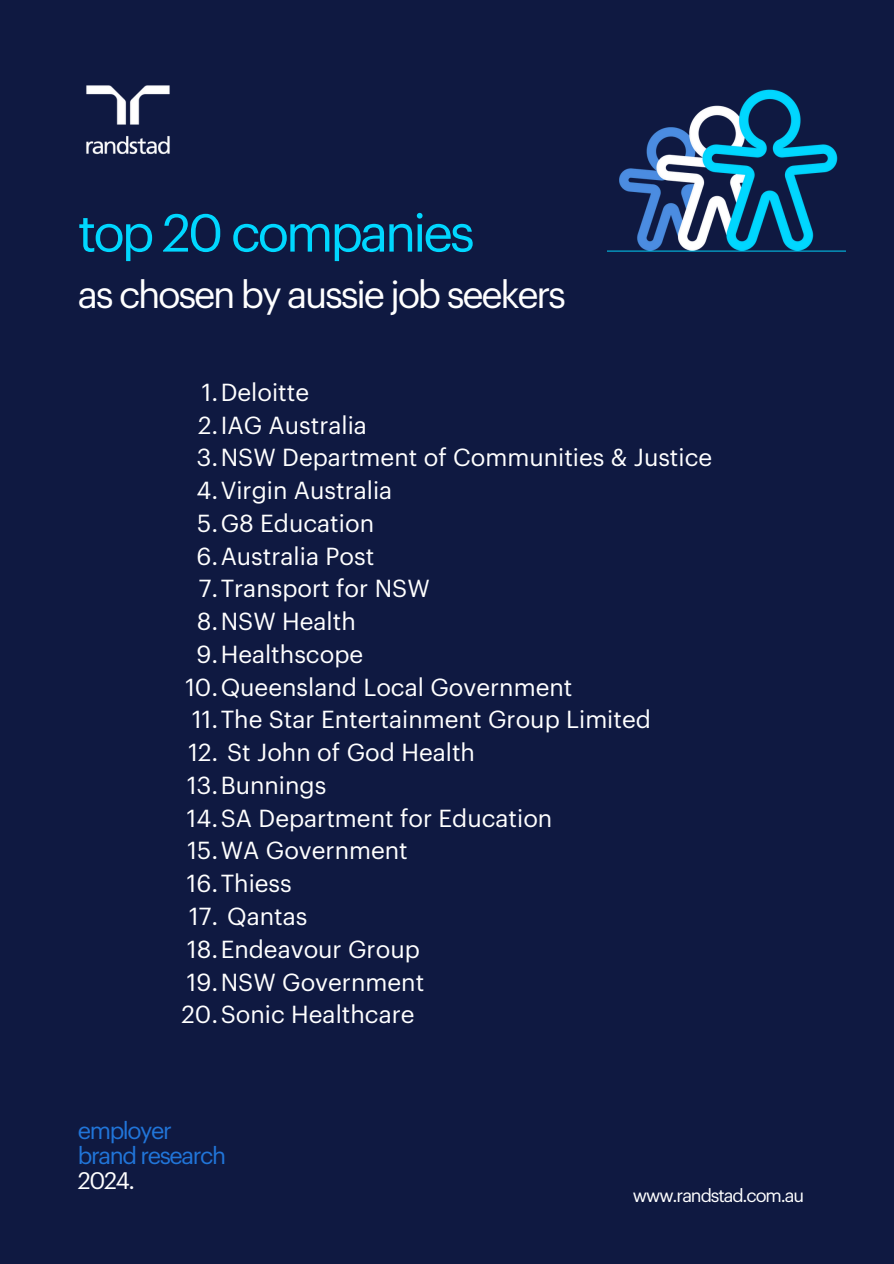
<style>
.page{position:relative;width:894px;height:1264px;background:#fff}
.page>*{position:absolute;margin:0;border:0;box-sizing:border-box;transform-origin:0 0}
.t1{font:52.2px "Graphik";letter-spacing:-.06em;color:#00d7ff}
.t2{font:37.35px "Graphik";letter-spacing:-.06em;color:#fff}
.t3{font:24.15px "Graphik";color:#fff}
.t4{font:23.4px/25px "Graphik";letter-spacing:-.06em;color:#2175d9}
.t5{font:18px "Graphik";letter-spacing:-.06em;color:#fff}
.s1{color:#fff}
</style>
<div class="page">
<div style="left:0;top:0;width:893px;height:1263px;background:#0f1941"></div>
<img style="left:86px;top:85px;width:84px;height:70px">
<img style="left:607px;top:89px;width:238px;height:163px">
<h3 class="t1" style="left:78px;top:209px;width:398px">top 20 companies</h3>
<p class="t2" style="left:78px;top:277px;width:489px">as chosen by aussie job seekers</p>
<p class="t3" style="left:202px;top:381px;width:109px">1.Deloitte</p>
<p class="t3" style="left:198px;top:414px;width:170px">2.IAG Australia</p>
<h1 class="t3" style="left:197px;top:446px;width:516px">3.NSW Department of Communities &amp; Justice</h1>
<h2 class="t3" style="left:196px;top:479px;width:197px">4.Virgin Australia</h2>
<p class="t3" style="left:197px;top:512px;width:178px">5.G8 Education</p>
<p class="t3" style="left:196px;top:545px;width:179px">6.Australia Post</p>
<p class="t3" style="left:199px;top:577px;width:232px">7.Transport for NSW</p>
<p class="t3" style="left:197px;top:610px;width:160px">8.NSW Health</p>
<p class="t3" style="left:196px;top:643px;width:168px">9.Healthscope</p>
<p class="t3" style="left:185px;top:676px;width:388px">10.Queensland Local Government</p>
<p class="t3" style="left:192px;top:708px;width:460px">11.The Star Entertainment Group Limited</p>
<p class="t3" style="left:188px;top:741px;width:288px">12. St John of God Health</p>
<p class="t3" style="left:187px;top:774px;width:141px">13.Bunnings</p>
<p class="t3" style="left:187px;top:807px;width:367px">14.SA Department for Education</p>
<p class="t3" style="left:187px;top:839px;width:222px">15.WA Government</p>
<p class="t3" style="left:187px;top:872px;width:106px">16.Thiess</p>
<p class="t3" style="left:189px;top:905px;width:120px">17. Qantas</p>
<p class="t3" style="left:187px;top:938px;width:234px">18.Endeavour Group</p>
<p class="t3" style="left:187px;top:970px;width:239px">19.NSW Government</p>
<p class="t3" style="left:181px;top:1003px;width:234px">20.Sonic Healthcare</p>
<p class="t4" style="left:78px;top:1119px;width:150px">employer brand research<br><span class="s1">2024.</span></p>
<p class="t5" style="left:632px;top:1187px;width:173px">www.randstad.com.au</p>
</div>
